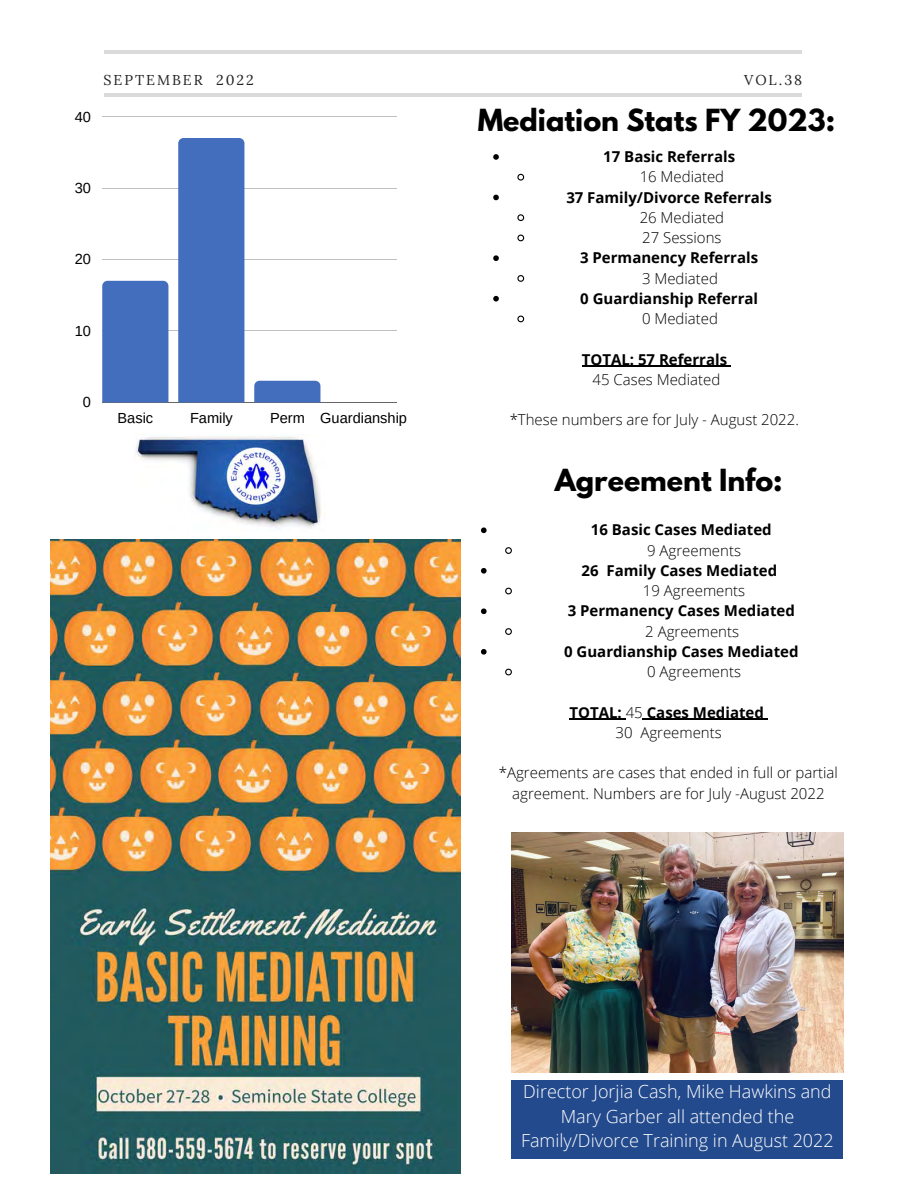
<style>
.page{position:relative;width:918px;height:1188px;background:#fff}
.page>*{position:absolute;margin:0;border:0;box-sizing:border-box;transform-origin:0 0}
.t1{font:700 27px "League Spartan";color:#000}
.t2{font:300 18px/24.8px "Open Sans";color:#fff;text-align:center}
.t3{font:300 15px/20.2px "Open Sans";color:#000}
.t4{font:700 15px/20.2px "Open Sans";color:#000;text-align:center}
.t5{font:14.55px "Arimo";color:#000}
.t6{font:14.25px "Lora";letter-spacing:.14em;color:#222}
.s1{font-weight:300}
</style>
<div class="page">
<hr style="left:104px;top:93px;width:698px;height:3px;background:#000">
<hr style="left:105px;top:50px;width:697px;height:4px;background:#dadada">
<hr style="left:102px;top:117px;width:295px;height:1px;background:#000">
<hr style="left:102px;top:188px;width:295px;height:1px;background:#000">
<hr style="left:102px;top:259px;width:295px;height:1px;background:#000">
<hr style="left:102px;top:331px;width:295px;height:1px;background:#000">
<hr style="left:102px;top:402px;width:295px;height:1px;background:#000">
<div style="left:102px;top:281px;width:66px;height:121px;background:#436ebe"></div>
<div style="left:178px;top:138px;width:66px;height:264px;background:#436ebe"></div>
<svg style="left:254px;top:381px;width:66px;height:21px"></svg>
<img style="left:50px;top:539px;width:411px;height:635px">
<img style="left:135px;top:436px;width:186px;height:92px">
<img style="left:511px;top:832px;width:332px;height:241px">
<div style="left:512px;top:1081px;width:331px;height:78px;background:#234a8d"></div>
<svg style="left:493px;top:154px;width:6px;height:6px"></svg>
<svg style="left:517px;top:173px;width:8px;height:8px"></svg>
<svg style="left:493px;top:195px;width:6px;height:5px"></svg>
<svg style="left:517px;top:214px;width:8px;height:8px"></svg>
<svg style="left:517px;top:234px;width:8px;height:8px"></svg>
<svg style="left:493px;top:255px;width:6px;height:6px"></svg>
<svg style="left:517px;top:275px;width:8px;height:7px"></svg>
<svg style="left:493px;top:296px;width:6px;height:6px"></svg>
<svg style="left:517px;top:315px;width:8px;height:8px"></svg>
<hr style="left:582px;top:366px;width:145px;height:1px;background:#000">
<svg style="left:481px;top:527px;width:6px;height:6px"></svg>
<svg style="left:505px;top:547px;width:7px;height:7px"></svg>
<svg style="left:481px;top:568px;width:6px;height:6px"></svg>
<svg style="left:505px;top:587px;width:7px;height:8px"></svg>
<svg style="left:481px;top:608px;width:6px;height:6px"></svg>
<svg style="left:505px;top:628px;width:7px;height:7px"></svg>
<svg style="left:481px;top:649px;width:6px;height:6px"></svg>
<svg style="left:505px;top:668px;width:7px;height:8px"></svg>
<hr style="left:569px;top:719px;width:57px;height:1px;background:#000">
<hr style="left:643px;top:719px;width:121px;height:1px;background:#000">
<p class="t5" style="left:75px;top:109px;width:18px">40</p>
<p class="t5" style="left:75px;top:180px;width:18px">30</p>
<p class="t5" style="left:75px;top:251px;width:18px">20</p>
<p class="t5" style="left:75px;top:323px;width:18px">10</p>
<p class="t5" style="left:83px;top:394px;width:10px">0</p>
<p class="t6" style="left:104px;top:71px;width:152px">SEPTEMBER 2022</p>
<p class="t6" style="left:744px;top:71px;width:60px">VOL.38</p>
<h1 class="t1" style="left:478px;top:107px;width:359px">Mediation Stats FY 2023:</h1>
<p class="t4" style="left:603px;top:146px;width:133px">17 Basic Referrals</p>
<p class="t3" style="left:640px;top:166px;width:86px">16 Mediated</p>
<p class="t4" style="left:566px;top:187px;width:207px">37 Family/Divorce Referrals</p>
<p class="t3" style="left:640px;top:207px;width:86px">26 Mediated<br>27 Sessions</p>
<p class="t4" style="left:580px;top:247px;width:180px">3 Permanency Referrals</p>
<p class="t3" style="left:642px;top:268px;width:77px">3 Mediated</p>
<p class="t4" style="left:580px;top:288px;width:179px">0 Guardianship Referral</p>
<p class="t3" style="left:642px;top:308px;width:77px">0 Mediated</p>
<p class="t4" style="left:582px;top:349px;width:147px">TOTAL: 57 Referrals</p>
<p class="t3" style="left:593px;top:369px;width:129px">45 Cases Mediated</p>
<p class="t3" style="left:510px;top:409px;width:291px">*These numbers are for July - August 2022.</p>
<h1 class="t1" style="left:555px;top:467px;width:229px">Agreement Info:</h1>
<p class="t4" style="left:591px;top:519px;width:182px">16 Basic Cases Mediated</p>
<p class="t3" style="left:647px;top:540px;width:95px">9 Agreements</p>
<p class="t4" style="left:582px;top:560px;width:197px">26 Family Cases Mediated</p>
<p class="t3" style="left:643px;top:580px;width:104px">19 Agreements</p>
<p class="t4" style="left:568px;top:600px;width:229px">3 Permanency Cases Mediated</p>
<p class="t3" style="left:645px;top:621px;width:95px">2 Agreements</p>
<p class="t4" style="left:564px;top:641px;width:236px">0 Guardianship Cases Mediated</p>
<p class="t3" style="left:647px;top:661px;width:95px">0 Agreements</p>
<p class="t4" style="left:569px;top:702px;width:196px">TOTAL: <span class="s1">45</span> Cases Mediated<br><span class="s1">30 Agreements</span></p>
<p class="t3" style="left:499px;top:762px;width:341px;text-align:center">*Agreements are cases that ended in full or partial agreement. Numbers are for July -August 2022</p>
<p class="t5" style="left:118px;top:410px;width:37px">Basic</p>
<p class="t5" style="left:190px;top:410px;width:44px">Family</p>
<p class="t5" style="left:270px;top:410px;width:138px">Perm Guardianship</p>
<p class="t2" style="left:521px;top:1079px;width:314px">Director Jorjia Cash, Mike Hawkins and<br>Mary Garber all attended the<br>Family/Divorce Training in August 2022</p>
</div>
